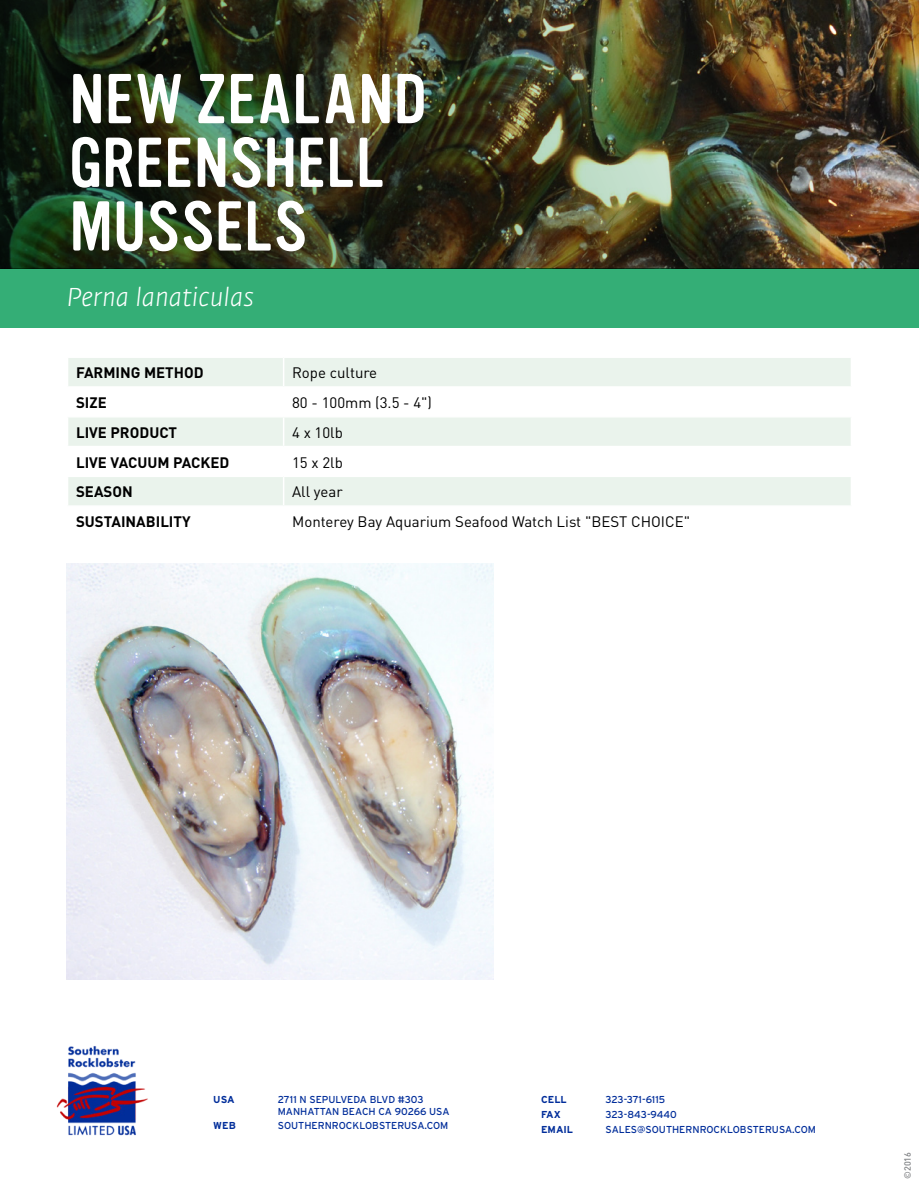
<style>
.page{position:relative;width:919px;height:1187px;background:#fff}
.page>*{position:absolute;margin:0;border:0;box-sizing:border-box;transform-origin:0 0}
.t1{font:69px/63.6px "Vinyl";letter-spacing:-.06em;color:#fff}
.t2{font:italic 300 25.5px "Fedra Sans Std";color:#fff}
.t3{font:15px "DIN";color:#000}
.t4{font:700 15px "DIN";color:#000}
.t5{font:10.05px/11.2px "Interstate";color:#012d9a}
.t6{font:700 10.05px "Interstate";color:#012d9a}
.t7{font:500 9px "DIN";color:#808285}
</style>
<div class="page">
<img style="left:56px;top:1046px;width:92px;height:90px">
<svg style="left:68px;top:358px;width:782px;height:147px;fill:#eaf3ec"></svg>
<hr style="left:283px;top:386px;width:569px;height:2px;background:#fff">
<hr style="left:283px;top:416px;width:569px;height:1px;background:#fff">
<hr style="left:283px;top:446px;width:569px;height:1px;background:#fff">
<hr style="left:283px;top:475px;width:569px;height:2px;background:#fff">
<svg style="left:283px;top:358px;width:1px;height:147px"></svg>
<hr style="left:67px;top:386px;width:216px;height:2px;background:#fff">
<hr style="left:67px;top:416px;width:216px;height:1px;background:#fff">
<hr style="left:67px;top:446px;width:216px;height:1px;background:#fff">
<hr style="left:67px;top:475px;width:216px;height:2px;background:#fff">
<img style="left:819px;top:0;width:99px;height:268px">
<div style="left:0;top:268px;width:918px;height:59px;background:#34ae76"></div>
<img style="left:0;top:0;width:819px;height:268px">
<img style="left:67px;top:563px;width:426px;height:416px">
<h1 class="t1" style="left:67px;top:69px;width:364px">NEW ZEALAND<br>GREENSHELL<br>MUSSELS</h1>
<h2 class="t2" style="left:67px;top:281px;width:188px">Perna lanaticulas</h2>
<h3 class="t4" style="left:76px;top:363px;width:129px">FARMING METHOD</h3>
<h3 class="t3" style="left:292px;top:363px;width:87px">Rope culture</h3>
<h3 class="t4" style="left:76px;top:393px;width:32px">SIZE</h3>
<h3 class="t3" style="left:292px;top:393px;width:141px">80 - 100mm (3.5 - 4")</h3>
<h3 class="t4" style="left:76px;top:422px;width:102px">LIVE PRODUCT</h3>
<h3 class="t3" style="left:292px;top:423px;width:52px">4 x 10lb</h3>
<h3 class="t4" style="left:76px;top:452px;width:155px">LIVE VACUUM PACKED</h3>
<h3 class="t3" style="left:292px;top:452px;width:52px">15 x 2lb</h3>
<h3 class="t4" style="left:76px;top:482px;width:58px">SEASON</h3>
<h3 class="t3" style="left:292px;top:482px;width:52px">All year</h3>
<h3 class="t4" style="left:76px;top:512px;width:116px">SUSTAINABILITY</h3>
<h3 class="t3" style="left:292px;top:512px;width:399px">Monterey Bay Aquarium Seafood Watch List "BEST CHOICE"</h3>
<p class="t6" style="left:213px;top:1093px;width:23px">USA</p>
<p class="t5" style="left:278px;top:1093px;width:173px">2711 N SEPULVEDA BLVD #303<br>MANHATTAN BEACH CA 90266 USA</p>
<p class="t6" style="left:213px;top:1120px;width:24px">WEB</p>
<p class="t5" style="left:278px;top:1120px;width:172px">SOUTHERNROCKLOBSTERUSA.COM</p>
<p class="t6" style="left:541px;top:1093px;width:27px">CELL</p>
<p class="t5" style="left:605px;top:1093px;width:61px">323-371-6115</p>
<p class="t6" style="left:541px;top:1108px;width:21px">FAX</p>
<p class="t5" style="left:605px;top:1108px;width:73px">323-843-9440</p>
<p class="t6" style="left:541px;top:1123px;width:34px">EMAIL</p>
<p class="t5" style="left:605px;top:1123px;width:212px">SALES@SOUTHERNROCKLOBSTERUSA.COM</p>
<p class="t7" style="left:901px;top:1178px;width:28px;rotate:-90deg">©2016</p>
</div>
